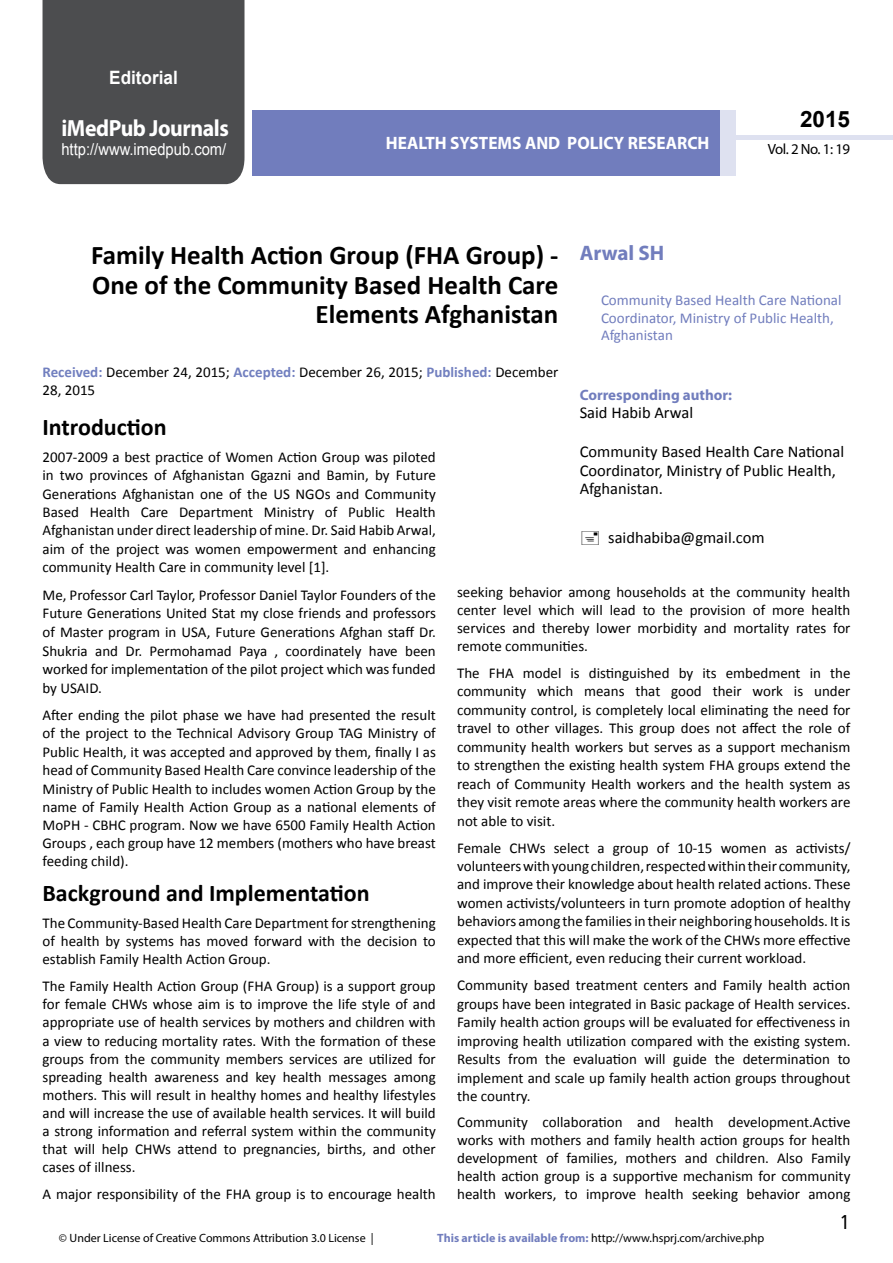
<style>
.page{position:relative;width:893px;height:1263px;background:#fff}
.page>*{position:absolute;margin:0;border:0;box-sizing:border-box;transform-origin:0 0}
.t1{font:700 27px/29.2px "Calibri";color:#000;text-align:right}
.t2{font:25.5px "Tunga";color:#000}
.t3{font:700 24px "Calibri";color:#000}
.t4{font:700 23.4px "Myriad Pro";letter-spacing:-.02em;color:#fff;scale:.93 1}
.t5{font:700 22.5px "Arial";color:#000}
.t6{font:700 21px "Myriad Pro";color:#717dbd}
.t7{font:700 18.45px "Arial";color:#fff;scale:.93 1}
.t8{font:700 18px "Myriad Pro";color:#fff;scale:.96 1}
.t9{font:16.5px/18.1px "Calibri";color:#000}
.t10{font:16.5px "Arial";color:#fff;scale:.89 1}
.t11{font:15px/18.5px "Calibri";color:#000;text-align:justify}
.t12{font:15px/17.4px "Calibri";color:#717dbd}
.t13{font:700 15px "Myriad Pro";color:#717dbd}
.t14{font:14.85px "Myriad Pro";letter-spacing:-.03em;color:#000}
.t15{font:12px "Myriad Pro";color:#000}
.s1{font-weight:700;color:#717fbf}
.s2{font-weight:700;color:#717dbd}
</style>
<div class="page">
<div style="left:252px;top:110px;width:469px;height:66px;background:#717dbd"></div>
<div style="left:720px;top:110px;width:16px;height:66px;background:#dee1f0"></div>
<div style="left:43px;top:0;width:201px;height:184px;background:#4c4d4f"></div>
<div style="left:736px;top:135px;width:157px;height:5px;background:#dee1f0"></div>
<p class="t7" style="left:109px;top:65px;width:75px">Editorial</p>
<h3 class="t4" style="left:61px;top:113px;width:181px">iMedPub Journals</h3>
<p class="t10" style="left:61px;top:138px;width:187px">http://www.imedpub.com/</p>
<p class="t8" style="left:386px;top:132px;width:339px">HEALTH SYSTEMS AND POLICY RESEARCH</p>
<h3 class="t5" style="left:800px;top:104px;width:52px">2015</h3>
<p class="t14" style="left:768px;top:140px;width:84px">Vol. 2 No. 1: 19</p>
<h3 class="t6" style="left:580px;top:239px;width:86px">Arwal SH</h3>
<p class="t12" style="left:601px;top:292px;width:242px">Community Based Health Care National<br>Coordinator, Ministry of Public Health,<br>Afghanistan</p>
<h1 class="t1" style="left:91px;top:241px;width:469px">Family Health Action Group (FHA Group) -<br>One of the Community Based Health Care<br>Elements Afghanistan</h1>
<p class="t11" style="left:42px;top:362px;width:517px"><span class="s1">Received:</span> December 24, 2015; <span class="s1">Accepted:</span> December 26, 2015; <span class="s1">Published:</span> December<br>28, 2015</p>
<h3 class="t3" style="left:43px;top:411px;width:126px">Introduction</h3>
<p class="t11" style="left:43px;top:447px;width:395px">2007-2009 a best practice of Women Action Group was piloted in two provinces of Afghanistan Ggazni and Bamin, by Future Generations Afghanistan one of the US NGOs and Community Based Health Care Department Ministry of Public Health Afghanistan under direct leadership of mine. Dr. Said Habib Arwal, aim of the project was women empowerment and enhancing community Health Care in community level [1].</p>
<p class="t11" style="left:43px;top:585px;width:395px">Me, Professor Carl Taylor, Professor Daniel Taylor Founders of the Future Generations United Stat my close friends and professors of Master program in USA, Future Generations Afghan staff Dr.<br>Shukria and Dr. Permohamad Paya , coordinately have been worked for implementation of the pilot project which was funded by USAID.</p>
<p class="t11" style="left:43px;top:706px;width:395px">After ending the pilot phase we have had presented the result of the project to the Technical Advisory Group TAG Ministry of Public Health, it was accepted and approved by them, finally I as head of Community Based Health Care convince leadership of the Ministry of Public Health to includes women Action Group by the name of Family Health Action Group as a national elements of MoPH - CBHC program. Now we have 6500 Family Health Action Groups , each group have 12 members (mothers who have breast feeding child).</p>
<h3 class="t3" style="left:43px;top:878px;width:329px">Background and Implementation</h3>
<p class="t11" style="left:43px;top:914px;width:395px;line-height:18px">The Community-Based Health Care Department for strengthening of health by systems has moved forward with the decision to establish Family Health Action Group.</p>
<p class="t11" style="left:43px;top:977px;width:395px">The Family Health Action Group (FHA Group) is a support group for female CHWs whose aim is to improve the life style of and appropriate use of health services by mothers and children with a view to reducing mortality rates. With the formation of these groups from the community members services are utilized for spreading health awareness and key health messages among mothers. This will result in healthy homes and healthy lifestyles and will increase the use of available health services. It will build a strong information and referral system within the community that will help CHWs attend to pregnancies, births, and other cases of illness.</p>
<p class="t11" style="left:43px;top:1184px;width:395px">A major responsibility of the FHA group is to encourage health</p>
<p class="t13" style="left:580px;top:385px;width:154px">Corresponding author:</p>
<p class="t9" style="left:580px;top:404px;width:115px">Said Habib Arwal</p>
<p class="t9" style="left:580px;top:443px;width:266px">Community Based Health Care National<br>Coordinator, Ministry of Public Health,<br>Afghanistan.</p>
<p class="t9" style="left:608px;top:529px;width:158px">saidhabiba@gmail.com</p>
<p class="t11" style="left:457px;top:583px;width:395px;line-height:18px">seeking behavior among households at the community health center level which will lead to the provision of more health services and thereby lower morbidity and mortality rates for remote communities.</p>
<p class="t11" style="left:457px;top:664px;width:395px">The FHA model is distinguished by its embedment in the community which means that good their work is under community control, is completely local eliminating the need for travel to other villages. This group does not affect the role of community health workers but serves as a support mechanism to strengthen the existing health system FHA groups extend the reach of Community Health workers and the health system as they visit remote areas where the community health workers are not able to visit.</p>
<p class="t11" style="left:457px;top:838px;width:395px">Female CHWs select a group of 10-15 women as activists/ volunteers with young children, respected within their community, and improve their knowledge about health related actions. These women activists/volunteers in turn promote adoption of healthy behaviors among the families in their neighboring households. It is expected that this will make the work of the CHWs more effective and more efficient, even reducing their current workload.</p>
<p class="t11" style="left:457px;top:976px;width:395px">Community based treatment centers and Family health action groups have been integrated in Basic package of Health services.<br>Family health action groups will be evaluated for effectiveness in improving health utilization compared with the existing system.<br>Results from the evaluation will guide the determination to implement and scale up family health action groups throughout the country.</p>
<p class="t11" style="left:457px;top:1113px;width:395px;line-height:18px">Community collaboration and health development.Active works with mothers and family health action groups for health development of families, mothers and children. Also Family health action group is a supportive mechanism for community health workers, to improve health seeking behavior among</p>
<p class="t15" style="left:59px;top:1230px;width:316px">© Under License of Creative Commons Attribution 3.0 License |</p>
<p class="t15" style="left:437px;top:1230px;width:329px"><span class="s2">This article is available from:</span> http://www.hsprj.com/archive.php</p>
<h2 class="t2" style="left:841px;top:1205px;width:9px">1</h2>
</div>
